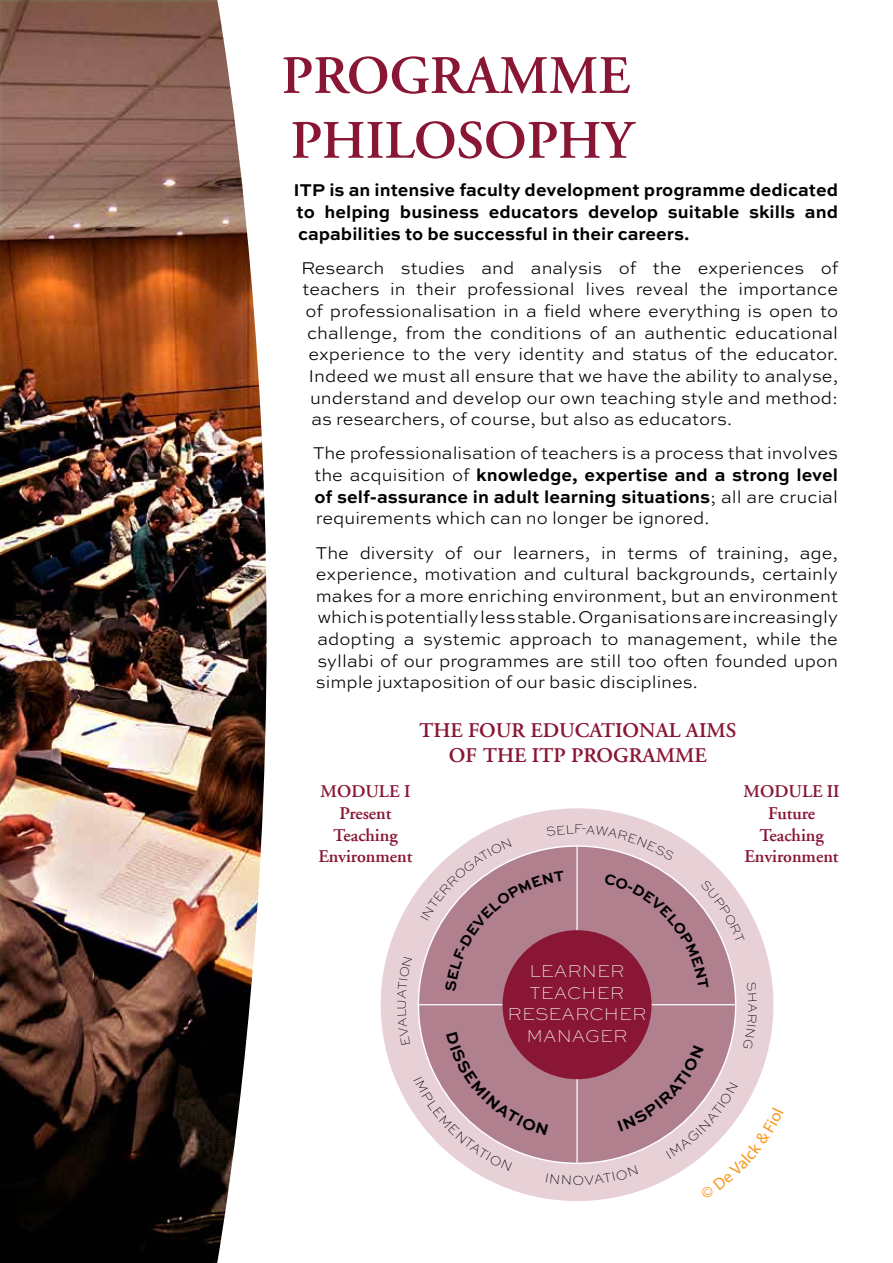
<style>
.page{position:relative;width:893px;height:1263px;background:#fff}
.page>*{position:absolute;margin:0;border:0;box-sizing:border-box;transform-origin:0 0}
.t1{font:600 54px/64.8px "Adobe Garamond LT";color:#891635}
.t2{font:600 21px "Adobe Garamond LT";color:#891635}
.t3{font:300 18px/21.6px "Sweet Sans Pro";color:#000;text-align:justify}
.t4{font:700 18px/21.6px "Sweet Sans Pro";color:#000;text-align:justify}
.t5{font:600 18px/21.6px "Adobe Garamond LT";color:#891635;text-align:center}
.t6{font:100 18px/21.6px "Sweet Sans Pro";color:#f1f1f2;text-align:center}
.s1{font-weight:700}
</style>
<div class="page">
<div style="left:0;top:0;width:267px;height:1263px;background:#891635;opacity:.5"></div>
<div style="left:381px;top:808px;width:392px;height:393px;background:#e7d1d7;border-radius:50%"></div>
<svg style="left:397px;top:825px;width:377px;height:374px"></svg>
<h1 class="t1" style="left:282px;top:44px;width:353px">Programme<br>Philosophy</h1>
<p class="t4" style="left:294px;top:178px;width:546px">ITP is an intensive faculty development programme dedicated to helping business educators develop suitable skills and capabilities to be successful in their careers.</p>
<p class="t3" style="left:301px;top:256px;width:539px">Research studies and analysis of the experiences of</p>
<p class="t3" style="left:303px;top:278px;width:537px">teachers in their professional lives reveal the importance</p>
<p class="t3" style="left:306px;top:300px;width:534px">of professionalisation in a field where everything is open to</p>
<p class="t3" style="left:307px;top:321px;width:532px">challenge, from the conditions of an authentic educational</p>
<p class="t3" style="left:309px;top:343px;width:531px">experience to the very identity and status of the educator.</p>
<p class="t3" style="left:309px;top:364px;width:531px">Indeed we must all ensure that we have the ability to analyse,</p>
<p class="t3" style="left:310px;top:386px;width:530px">understand and develop our own teaching style and method:</p>
<p class="t3" style="left:311px;top:408px;width:422px">as researchers, of course, but also as educators.</p>
<p class="t3" style="left:313px;top:442px;width:526px">The professionalisation of teachers is a process that involves the acquisition of <span class="s1">knowledge, expertise and a strong level of self-assurance in adult learning situations</span>; all are crucial requirements which can no longer be ignored.</p>
<p class="t3" style="left:316px;top:541px;width:524px">The diversity of our learners, in terms of training, age, experience, motivation and cultural backgrounds, certainly makes for a more enriching environment, but an environment which is potentially less stable. Organisations are increasingly adopting a systemic approach to management, while the syllabi of our programmes are still too often founded upon simple juxtaposition of our basic disciplines.</p>
<p class="t2" style="left:419px;top:718px;width:16px">THE</p>
<p class="t2" style="left:468px;top:718px;width:28px">FOUR</p>
<p class="t2" style="left:531px;top:718px;width:15px">EDUCAT</p>
<p class="t2" style="left:615px;top:718px;width:23px">IONAL</p>
<p class="t2" style="left:686px;top:718px;width:36px">AIMS</p>
<p class="t2" style="left:449px;top:744px;width:50px">OF THE</p>
<p class="t2" style="left:532px;top:744px;width:69px">ITP PROGRAMME</p>
<p class="t5" style="left:321px;top:781px;width:15px">MODULE</p>
<p class="t5" style="left:404px;top:781px;width:8px">I</p>
<p class="t5" style="left:318px;top:803px;width:96px">Present<br>Teaching<br>Environment</p>
<p class="t5" style="left:744px;top:781px;width:15px">MODULE</p>
<p class="t5" style="left:827px;top:781px;width:14px">II</p>
<p class="t5" style="left:744px;top:803px;width:96px">Future<br>Teaching<br>Environment</p>
<p class="t6" style="left:508px;top:960px;width:140px">LEARNER<br>TEACHER<br>RESEARCHER<br>MANAGER</p>
</div>
